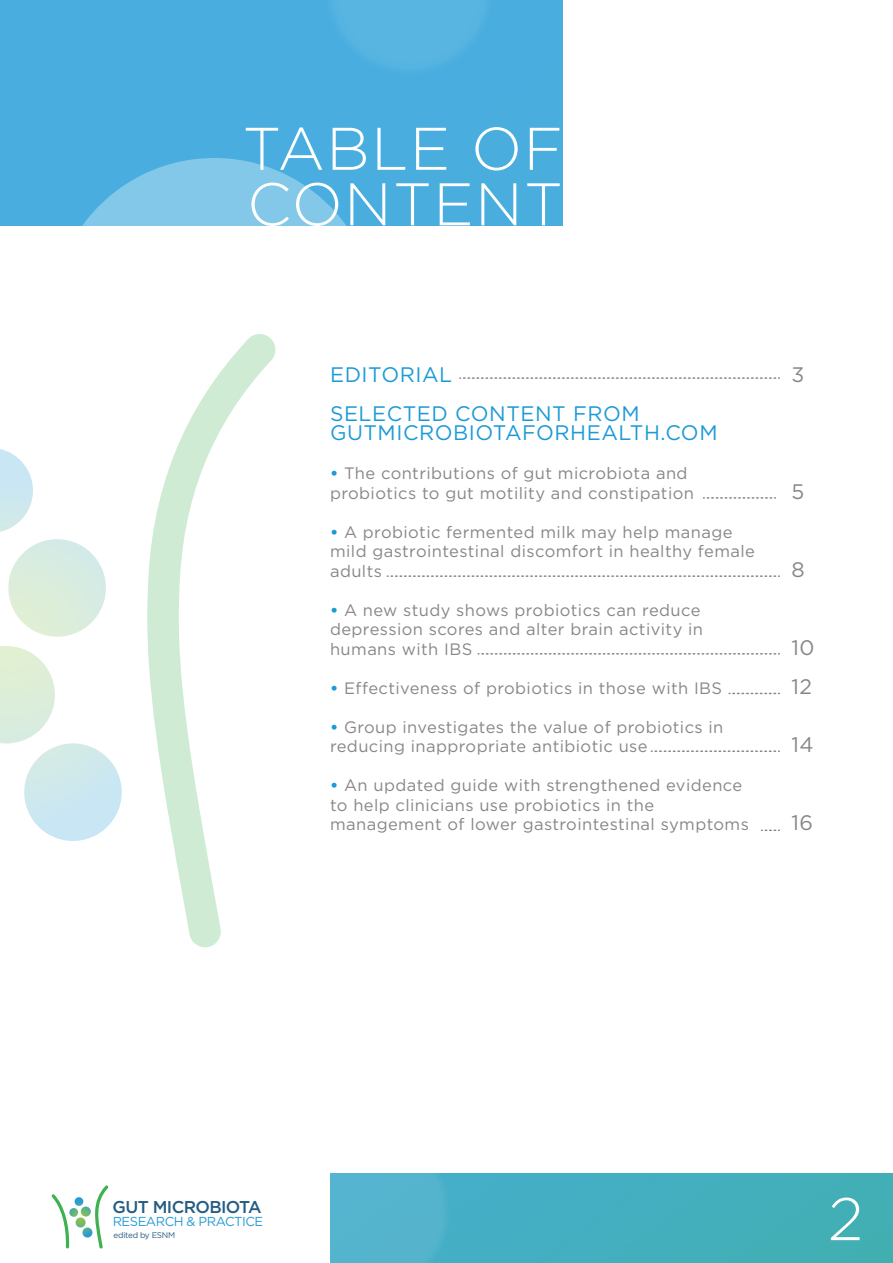
<style>
.page{position:relative;width:893px;height:1263px;background:#fff}
.page>*{position:absolute;margin:0;border:0;box-sizing:border-box;transform-origin:0 0}
.t1{font:300 60px/55.5px "Gotham";letter-spacing:.025em;color:#fff}
.t2{font:21px/39px "Gotham";letter-spacing:.025em;color:#1c9ad7}
.t3{font:21px/39px "Gotham";color:#878787}
.t4{font:500 17.1px "Gotham";letter-spacing:-.035em;color:#255d82}
.t5{font:16.5px/19.5px "Gotham";letter-spacing:.025em;color:#878787}
.t6{font:13.05px "Gotham";letter-spacing:-.035em;color:#269cd5}
.t7{font:8.25px "Gotham";letter-spacing:-.035em;color:#255d82}
.s1{font-weight:700;color:#1c9ad7}
</style>
<div class="page">
<div style="left:0;top:0;width:563px;height:225px;background:#49aedf"></div>
<div style="left:330px;top:1173px;width:563px;height:90px;background:#43afbd"></div>
<svg style="left:52px;top:1185px;width:56px;height:63px"></svg>
<img style="left:333px;top:0;width:153px;height:69px">
<svg style="left:46px;top:158px;width:336px;height:194px"></svg>
<img style="left:330px;top:1173px;width:171px;height:90px">
<svg style="left:460px;top:377px;width:320px;height:2px"></svg>
<svg style="left:387px;top:575px;width:393px;height:2px"></svg>
<svg style="left:651px;top:750px;width:129px;height:2px"></svg>
<svg style="left:761px;top:829px;width:19px;height:2px"></svg>
<svg style="left:478px;top:653px;width:302px;height:1px"></svg>
<svg style="left:703px;top:497px;width:73px;height:2px"></svg>
<svg style="left:729px;top:693px;width:51px;height:1px"></svg>
<svg style="left:0;top:646px;width:122px;height:195px"></svg>
<svg style="left:0;top:449px;width:106px;height:188px"></svg>
<svg style="left:144px;top:334px;width:131px;height:613px"></svg>
<h1 class="t1" style="left:242px;top:120px;width:322px">TABLE OF<br>CONTENT</h1>
<p class="t2" style="left:330px;top:354px;width:311px">EDITORIAL<br>SELECTED CONTENT FROM</p>
<p class="t2" style="left:330px;top:413px;width:389px">GUTMICROBIOTAFORHEALTH.COM</p>
<p class="t5" style="left:330px;top:463px;width:365px"><span class="s1">•</span> The contributions of gut microbiota and probiotics to gut motility and constipation</p>
<p class="t5" style="left:330px;top:522px;width:426px"><span class="s1">•</span> A probiotic fermented milk may help manage mild gastrointestinal discomfort in healthy female adults</p>
<p class="t5" style="left:330px;top:600px;width:375px"><span class="s1">•</span> A new study shows probiotics can reduce depression scores and alter brain activity in humans with IBS</p>
<p class="t5" style="left:330px;top:678px;width:394px"><span class="s1">•</span> Effectiveness of probiotics in those with IBS</p>
<p class="t5" style="left:330px;top:717px;width:395px"><span class="s1">•</span> Group investigates the value of probiotics in reducing inappropriate antibiotic use</p>
<p class="t5" style="left:330px;top:775px;width:420px"><span class="s1">•</span> An updated guide with strengthened evidence to help clinicians use probiotics in the management of lower gastrointestinal symptoms</p>
<p class="t3" style="left:791px;top:354px;width:14px">3</p>
<p class="t3" style="left:791px;top:471px;width:14px">5</p>
<p class="t3" style="left:791px;top:549px;width:15px">8</p>
<p class="t3" style="left:791px;top:627px;width:25px">10<br>12</p>
<p class="t3" style="left:791px;top:725px;width:24px">14</p>
<p class="t3" style="left:791px;top:803px;width:23px">16</p>
<p class="t4" style="left:113px;top:1197px;width:151px">GUT MICROBIOTA</p>
<p class="t6" style="left:113px;top:1214px;width:152px">RESEARCH &amp; PRACTICE</p>
<p class="t7" style="left:114px;top:1230px;width:63px">edited by ESNM</p>
<h1 class="t1" style="left:828px;top:1190px;width:37px">2</h1>
</div>
